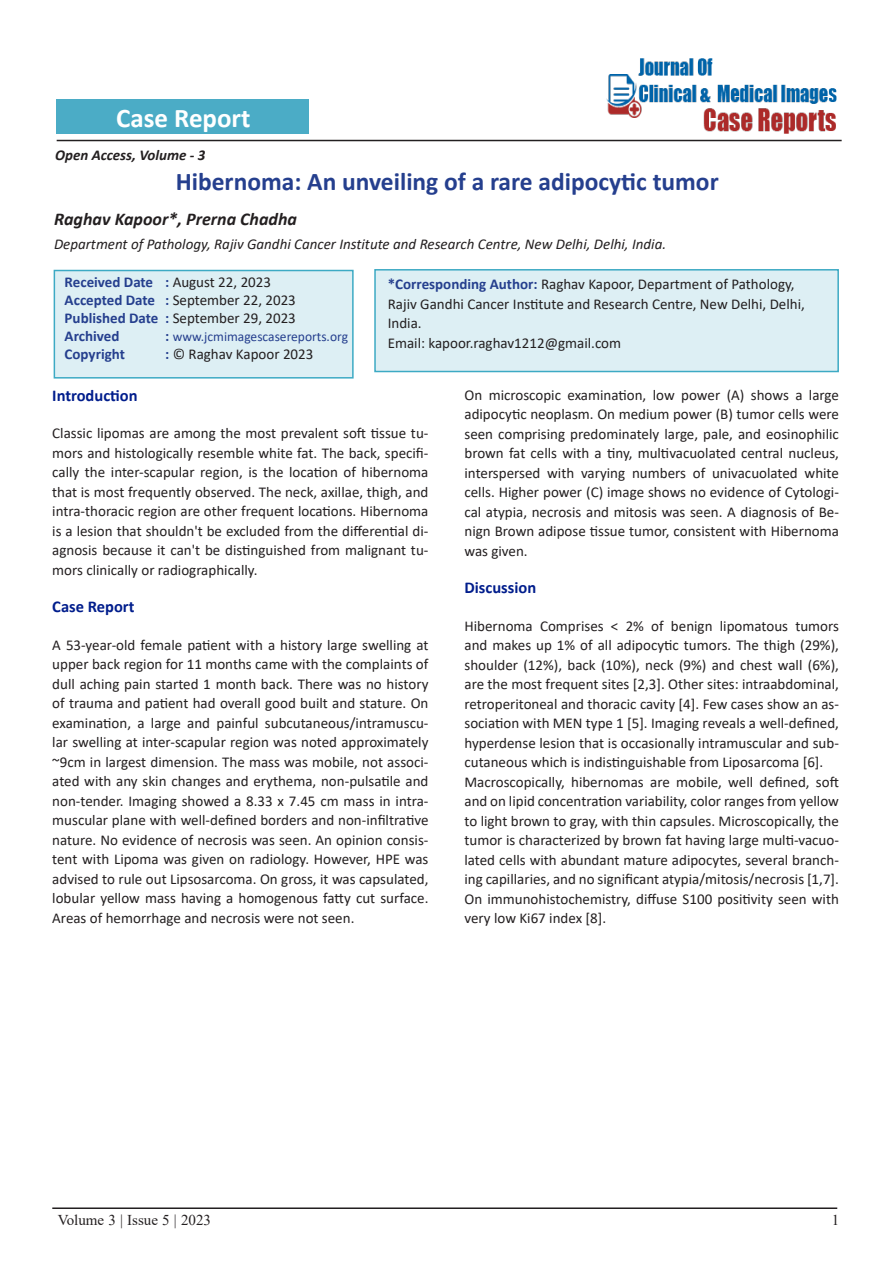
<style>
.page{position:relative;width:893px;height:1263px;background:#fff}
.page>*{position:absolute;margin:0;border:0;box-sizing:border-box;transform-origin:0 0}
.t1{font:700 27px "Calibri";color:#fff}
.Tittle{font:700 25.5px "Calibri";color:#253f8e}
.Paragraph_Style_1{font:italic 700 18px "Calibri";color:#231f20}
.side_heading_new{font:700 16.5px "Calibri";color:#001d8c}
.Paragraph_Style_1-2{font:15px/19.5px "Calibri";color:#231f20;text-align:justify}
.Paragraph_Style_1-3{font:700 15px/18px "Calibri";color:#253f8e}
.Paragraph_Style_1-4{font:italic 15px "Calibri";color:#231f20}
.t2{font:15px "Times New Roman";color:#231f20}
.t3{font:italic 700 15px "Calibri";color:#231f20}
.Paragraph_Style_1-5{font:13.5px "Calibri";color:#253f8e}
.s1{font-weight:400;color:#231f20}
.s2{font-weight:700;font-size:15px}
.s3{font-weight:700;color:#253f8e}
</style>
<div class="page">
<hr style="left:57px;top:140px;width:785px;height:1px;background:#231f20">
<hr style="left:52px;top:1207px;width:785px;height:2px;background:#231f20">
<div style="left:57px;top:100px;width:252px;height:34px;background:#4bacc6"></div>
<div style="left:374px;top:269px;width:465px;height:103px;background:#ddeff4;border:2px solid #3daac4"></div>
<div style="left:54px;top:270px;width:300px;height:109px;background:#ddeff4;border:2px solid #3daac4"></div>
<img style="left:605px;top:58px;width:234px;height:82px">
<p class="t1" style="left:116px;top:99px;width:136px">Case Report</p>
<p class="t3" style="left:55px;top:144px;width:152px">Open Access, Volume - 3</p>
<p class="Tittle" style="left:176px;top:164px;width:544px">Hibernoma: An unveiling of a rare adipocytic tumor</p>
<p class="Paragraph_Style_1" style="left:54px;top:206px;width:245px">Raghav Kapoor*, Prerna Chadha</p>
<p class="Paragraph_Style_1-4" style="left:54px;top:233px;width:614px">Department of Pathology, Rajiv Gandhi Cancer Institute and Research Centre, New Delhi, Delhi, India.</p>
<p class="Paragraph_Style_1-3" style="left:65px;top:272px;width:233px">Received Date : <span class="s1">August 22, 2023<br></span>Accepted Date : <span class="s1">September 22, 2023<br></span>Published Date : <span class="s1">September 29, 2023<br></span>Archived</p>
<p class="Paragraph_Style_1-5" style="left:165px;top:327px;width:184px"><span class="s2">:</span> www.jcmimagescasereports.org</p>
<p class="Paragraph_Style_1-3" style="left:65px;top:344px;width:62px">Copyright</p>
<p class="Paragraph_Style_1-2" style="left:165px;top:343px;width:150px"><span class="s3">:</span> © Raghav Kapoor 2023</p>
<p class="Paragraph_Style_1-2" style="left:388px;top:274px;width:419px;text-align:left"><span class="s3">*Corresponding Author:</span> Raghav Kapoor, Department of Pathology,<br>Rajiv Gandhi Cancer Institute and Research Centre, New Delhi, Delhi,<br>India.</p>
<p class="Paragraph_Style_1-2" style="left:388px;top:333px;width:235px">Email: kapoor.raghav1212@gmail.com</p>
<p class="side_heading_new" style="left:52px;top:384px;width:87px">Introduction</p>
<p class="Paragraph_Style_1-2" style="left:52px;top:423px;width:378px">Classic lipomas are among the most prevalent soft tissue tu&shy;mors and histologically resemble white fat. The back, specifi&shy;cally the inter-scapular region, is the location of hibernoma that is most frequently observed. The neck, axillae, thigh, and intra-thoracic region are other frequent locations. Hibernoma is a lesion that shouldn't be excluded from the differential di&shy;agnosis because it can't be distinguished from malignant tu&shy;mors clinically or radiographically.</p>
<p class="side_heading_new" style="left:52px;top:595px;width:84px">Case Report</p>
<p class="Paragraph_Style_1-2" style="left:52px;top:635px;width:378px">A 53-year-old female patient with a history large swelling at upper back region for 11 months came with the complaints of dull aching pain started 1 month back. There was no history of trauma and patient had overall good built and stature. On examination, a large and painful subcutaneous/intramuscu&shy;lar swelling at inter-scapular region was noted approximately ~9cm in largest dimension. The mass was mobile, not associ&shy;ated with any skin changes and erythema, non-pulsatile and non-tender. Imaging showed a 8.33 x 7.45 cm mass in intra&shy;muscular plane with well-defined borders and non-infiltrative nature. No evidence of necrosis was seen. An opinion consis&shy;tent with Lipoma was given on radiology. However, HPE was advised to rule out Lipsosarcoma. On gross, it was capsulated, lobular yellow mass having a homogenous fatty cut surface.<br>Areas of hemorrhage and necrosis were not seen.</p>
<p class="Paragraph_Style_1-2" style="left:464px;top:385px;width:376px">On microscopic examination, low power (A) shows a large adipocytic neoplasm. On medium power (B) tumor cells were seen comprising predominately large, pale, and eosinophilic brown fat cells with a tiny, multivacuolated central nucleus, interspersed with varying numbers of univacuolated white cells. Higher power (C) image shows no evidence of Cytologi&shy;cal atypia, necrosis and mitosis was seen. A diagnosis of Be&shy;nign Brown adipose tissue tumor, consistent with Hibernoma was given.</p>
<p class="side_heading_new" style="left:464px;top:576px;width:73px">Discussion</p>
<p class="Paragraph_Style_1-2" style="left:464px;top:616px;width:376px">Hibernoma Comprises &lt; 2% of benign lipomatous tumors and makes up 1% of all adipocytic tumors. The thigh (29%), shoulder (12%), back (10%), neck (9%) and chest wall (6%), are the most frequent sites [2,3]. Other sites: intraabdominal, retroperitoneal and thoracic cavity [4]. Few cases show an as&shy;sociation with MEN type 1 [5]. Imaging reveals a well-defined, hyperdense lesion that is occasionally intramuscular and sub&shy;cutaneous which is indistinguishable from Liposarcoma [6].</p>
<p class="Paragraph_Style_1-2" style="left:464px;top:772px;width:376px">Macroscopically, hibernomas are mobile, well defined, soft and on lipid concentration variability, color ranges from yellow to light brown to gray, with thin capsules. Microscopically, the tumor is characterized by brown fat having large multi-vacuo&shy;lated cells with abundant mature adipocytes, several branch&shy;ing capillaries, and no significant atypia/mitosis/necrosis [1,7].<br>On immunohistochemistry, diffuse S100 positivity seen with very low Ki67 index [8].</p>
<p class="t2" style="left:58px;top:1210px;width:155px">Volume 3 | Issue 5 | 2023</p>
<p class="t2" style="left:832px;top:1210px;width:9px">1</p>
</div>
